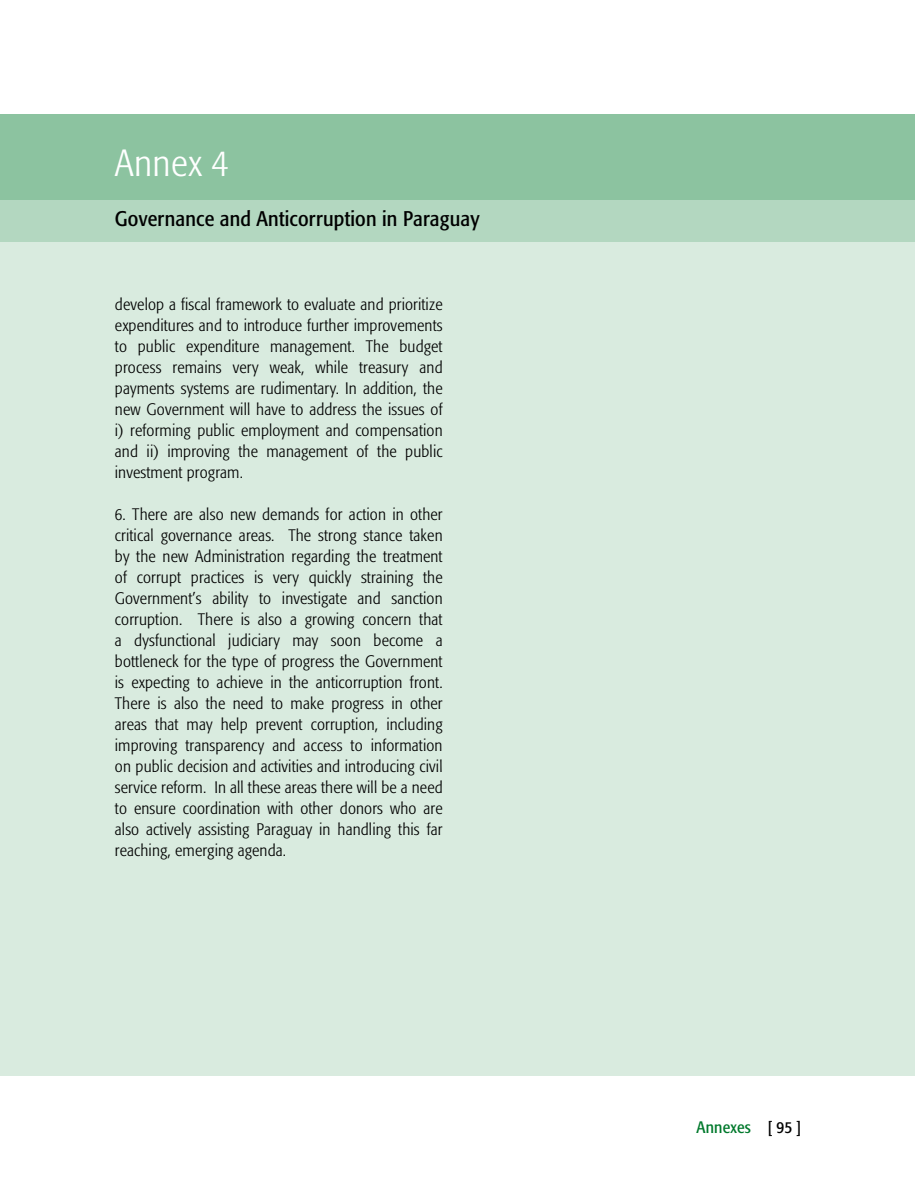
<style>
.page{position:relative;width:915px;height:1191px;background:#fff}
.page>*{position:absolute;margin:0;border:0;box-sizing:border-box;transform-origin:0 0}
.t1{font:300 condensed 37.5px "Formata";letter-spacing:.01em;color:#fff;scale:1.05 1}
.t2{font:condensed 21px "Formata";letter-spacing:.01em;color:#000;scale:1.05 1}
.t3{font:300 condensed 16.5px/21px "Formata";letter-spacing:.01em;color:#000;text-align:justify;scale:1.05 1}
.t4{font:condensed 16.5px "Formata";letter-spacing:.01em;color:#00792c;scale:1.05 1}
.s1{color:#000}
</style>
<div class="page">
<div style="left:0;top:115px;width:914px;height:85px;background:#8cc3a0"></div>
<div style="left:0;top:200px;width:914px;height:42px;background:#b3d7c0"></div>
<div style="left:0;top:242px;width:914px;height:834px;background:#d9ebdf"></div>
<h1 class="t1" style="left:115px;top:141px;width:110px">Annex 4</h1>
<p class="t2" style="left:115px;top:207px;width:348px">Governance and Anticorruption in Paraguay</p>
<p class="t3" style="left:115px;top:294px;width:313px">develop a fiscal framework to evaluate and prioritize expenditures and to introduce further improvements to public expenditure management. The budget process remains very weak, while treasury and payments systems are rudimentary. In addition, the new Government will have to address the issues of i) reforming public employment and compensation and ii) improving the management of the public investment program.</p>
<p class="t3" style="left:115px;top:504px;width:313px">6. There are also new demands for action in other critical governance areas. The strong stance taken by the new Administration regarding the treatment of corrupt practices is very quickly straining the Government’s ability to investigate and sanction corruption. There is also a growing concern that a dysfunctional judiciary may soon become a bottleneck for the type of progress the Government is expecting to achieve in the anticorruption front.<br>There is also the need to make progress in other areas that may help prevent corruption, including improving transparency and access to information on public decision and activities and introducing civil service reform. In all these areas there will be a need to ensure coordination with other donors who are also actively assisting Paraguay in handling this far reaching, emerging agenda.</p>
<p class="t4" style="left:696px;top:1117px;width:101px">Annexes <span class="s1">[ 95 ]</span></p>
</div>
